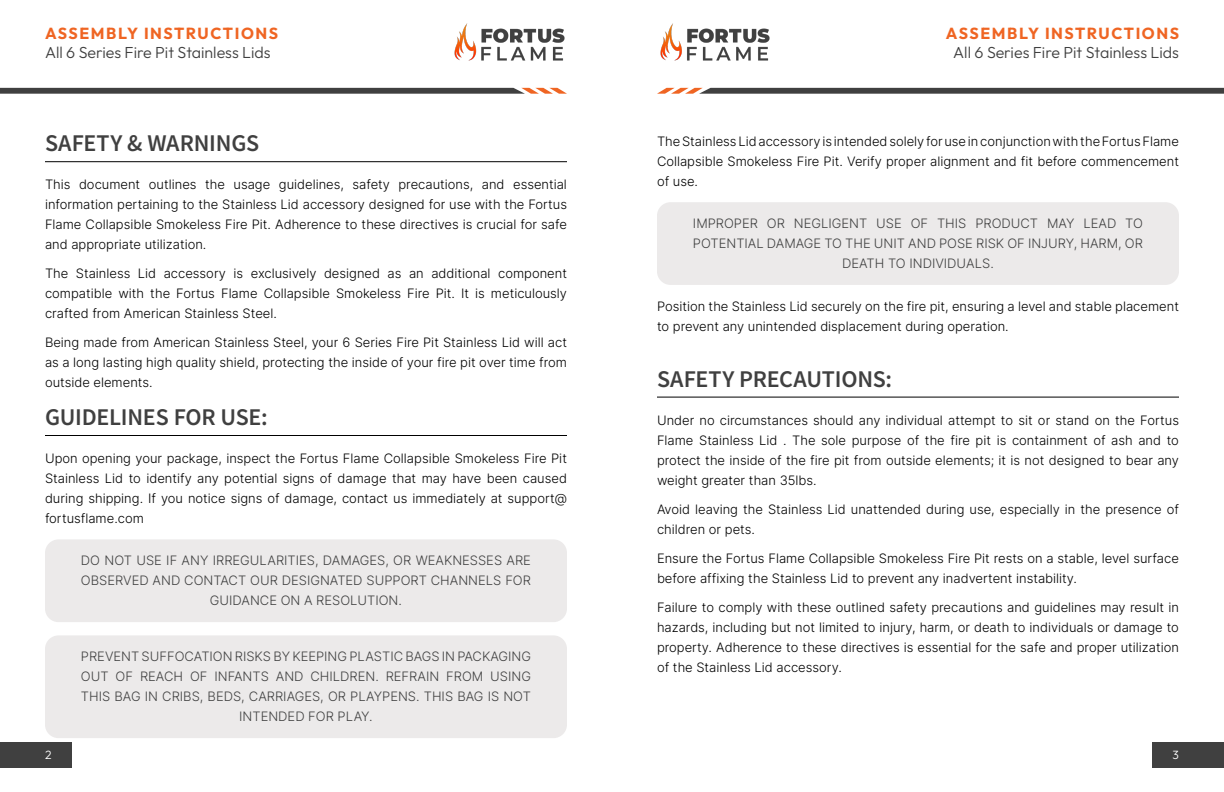
<style>
.page{position:relative;width:1224px;height:792px;background:#fff}
.page>*{position:absolute;margin:0;border:0;box-sizing:border-box;transform-origin:0 0}
.t1{font:600 24px "Source Sans Pro";letter-spacing:-.01em;color:#404040}
.t2{font:300 16px "Outfit";color:#404040}
.t3{font:700 16px "Outfit";letter-spacing:.1em;color:#ef6523}
.t4{font:300 13px/20px "Inter";color:#000;text-align:justify}
.t5{font:300 13px/20px "Inter";color:#404040;text-align:center}
.t6{font:300 12px "Outfit";color:#fff}
</style>
<div class="page">
<img style="left:454px;top:23px;width:111px;height:37px">
<img style="left:660px;top:23px;width:110px;height:37px">
<div style="left:0;top:742px;width:72px;height:26px;background:#404040"></div>
<div style="left:1152px;top:742px;width:72px;height:26px;background:#404040"></div>
<svg style="left:0;top:88px;width:567px;height:6px;background:#585350"></svg>
<svg style="left:657px;top:88px;width:567px;height:6px;background:#585250"></svg>
<div style="left:657px;top:202px;width:522px;height:83px;background:#eceaea;border-radius:14px"></div>
<hr style="left:657px;top:397px;width:522px;height:1px;background:#000">
<hr style="left:45px;top:161px;width:522px;height:1px;background:#000">
<hr style="left:45px;top:435px;width:522px;height:1px;background:#000">
<div style="left:45px;top:539px;width:522px;height:83px;background:#eceaea;border-radius:14px"></div>
<div style="left:45px;top:635px;width:522px;height:103px;background:#eceaea;border-radius:14px"></div>
<p class="t3" style="left:45px;top:24px;width:235px">ASSEMBLY INSTRUCTIONS</p>
<p class="t2" style="left:45px;top:43px;width:227px">All 6 Series Fire Pit Stainless Lids</p>
<h1 class="t1" style="left:45px;top:127px;width:216px">SAFETY &amp; WARNINGS</h1>
<p class="t4" style="left:45px;top:174px;width:524px">This document outlines the usage guidelines, safety precautions, and essential information pertaining to the Stainless Lid accessory designed for use with the Fortus Flame Collapsible Smokeless Fire Pit. Adherence to these directives is crucial for safe and appropriate utilization.</p>
<p class="t4" style="left:45px;top:263px;width:524px">The Stainless Lid accessory is exclusively designed as an additional component compatible with the Fortus Flame Collapsible Smokeless Fire Pit. It is meticulously crafted from American Stainless Steel.</p>
<p class="t4" style="left:45px;top:332px;width:523px">Being made from American Stainless Steel, your 6 Series Fire Pit Stainless Lid will act as a long lasting high quality shield, protecting the inside of your fire pit over time from outside elements.</p>
<h1 class="t1" style="left:45px;top:401px;width:224px">GUIDELINES FOR USE:</h1>
<p class="t4" style="left:45px;top:448px;width:523px">Upon opening your package, inspect the Fortus Flame Collapsible Smokeless Fire Pit Stainless Lid to identify any potential signs of damage that may have been caused during shipping. If you notice signs of damage, contact us immediately at support@ fortusflame.com</p>
<p class="t5" style="left:81px;top:550px;width:452px">DO NOT USE IF ANY IRREGULARITIES, DAMAGES, OR WEAKNESSES ARE<br>OBSERVED AND CONTACT OUR DESIGNATED SUPPORT CHANNELS FOR<br>GUIDANCE ON A RESOLUTION.</p>
<p class="t5" style="left:81px;top:646px;width:451px">PREVENT SUFFOCATION RISKS BY KEEPING PLASTIC BAGS IN PACKAGING OUT OF REACH OF INFANTS AND CHILDREN. REFRAIN FROM USING THIS BAG IN CRIBS, BEDS, CARRIAGES, OR PLAYPENS. THIS BAG IS NOT INTENDED FOR PLAY.</p>
<p class="t3" style="left:946px;top:24px;width:235px">ASSEMBLY INSTRUCTIONS</p>
<p class="t2" style="left:953px;top:43px;width:227px">All 6 Series Fire Pit Stainless Lids</p>
<p class="t4" style="left:657px;top:131px;width:524px">The Stainless Lid accessory is intended solely for use in conjunction with the Fortus Flame Collapsible Smokeless Fire Pit. Verify proper alignment and fit before commencement of use.</p>
<p class="t5" style="left:693px;top:213px;width:451px">IMPROPER OR NEGLIGENT USE OF THIS PRODUCT MAY LEAD TO<br>POTENTIAL DAMAGE TO THE UNIT AND POSE RISK OF INJURY, HARM, OR<br>DEATH TO INDIVIDUALS.</p>
<p class="t4" style="left:657px;top:296px;width:524px">Position the Stainless Lid securely on the fire pit, ensuring a level and stable placement to prevent any unintended displacement during operation.</p>
<h1 class="t1" style="left:657px;top:363px;width:237px">SAFETY PRECAUTIONS:</h1>
<p class="t4" style="left:657px;top:410px;width:524px">Under no circumstances should any individual attempt to sit or stand on the Fortus Flame Stainless Lid . The sole purpose of the fire pit is containment of ash and to protect the inside of the fire pit from outside elements; it is not designed to bear any weight greater than 35lbs.</p>
<p class="t4" style="left:657px;top:499px;width:524px">Avoid leaving the Stainless Lid unattended during use, especially in the presence of children or pets.</p>
<p class="t4" style="left:657px;top:548px;width:523px">Ensure the Fortus Flame Collapsible Smokeless Fire Pit rests on a stable, level surface before affixing the Stainless Lid to prevent any inadvertent instability.</p>
<p class="t4" style="left:657px;top:597px;width:524px">Failure to comply with these outlined safety precautions and guidelines may result in hazards, including but not limited to injury, harm, or death to individuals or damage to property. Adherence to these directives is essential for the safe and proper utilization of the Stainless Lid accessory.</p>
<p class="t6" style="left:45px;top:748px;width:8px">2</p>
<p class="t6" style="left:1173px;top:748px;width:8px">3</p>
</div>
